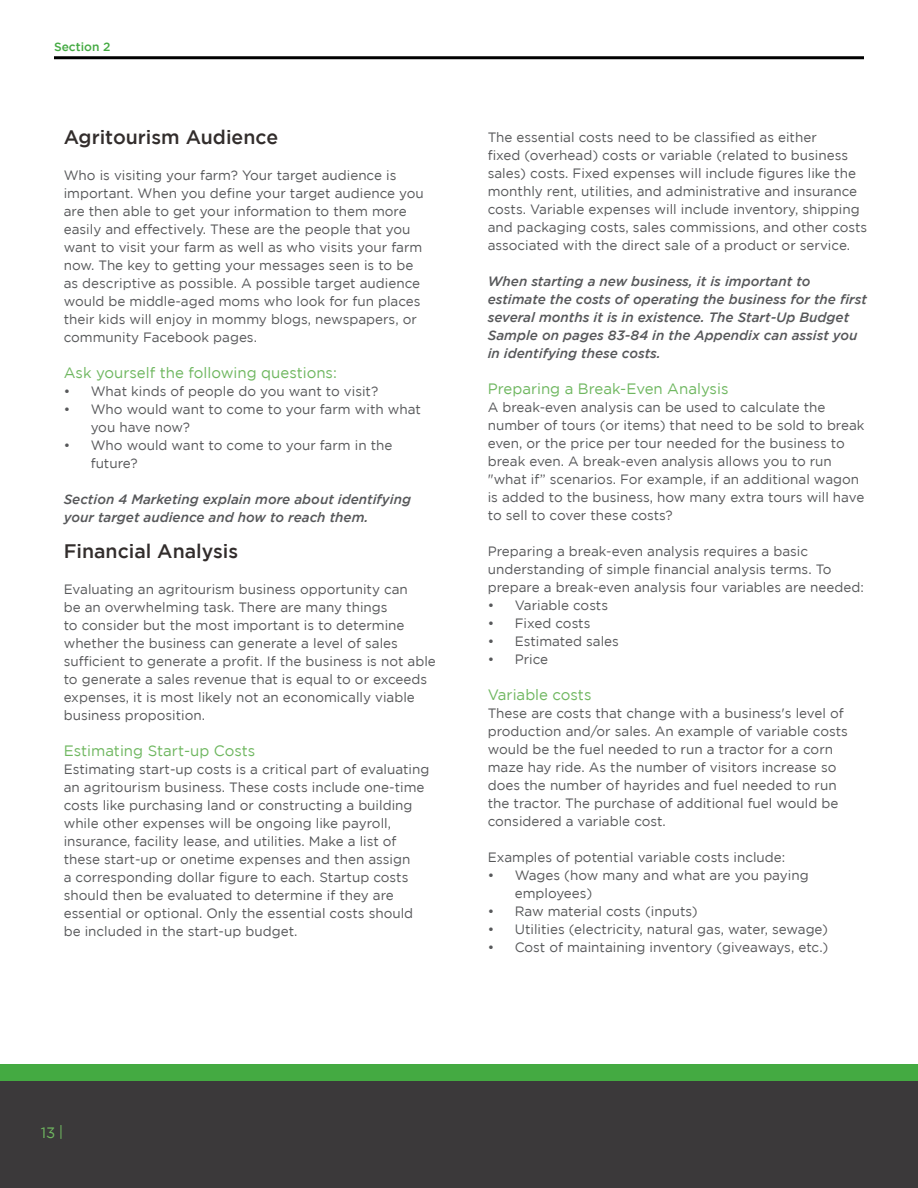
<style>
.page{position:relative;width:918px;height:1188px;background:#fff}
.page>*{position:absolute;margin:0;border:0;box-sizing:border-box;transform-origin:0 0}
.t1{font:500 19.5px "Gotham";color:#322d2c}
.t2{font:15px "Gotham";color:#6fb760}
.t3{font:13.5px/18px "Gotham";color:#57585a}
.t4{font:italic 500 13.5px/18px "Gotham";color:#57585a}
.t5{font:500 12px "Gotham";color:#44aa42}
</style>
<div class="page">
<div style="left:0;top:1078px;width:918px;height:110px;background:#3b393a"></div>
<div style="left:0;top:1065px;width:918px;height:16px;background:#44aa42"></div>
<hr style="left:54px;top:56px;width:810px;height:3px;background:#000">
<p class="t5" style="left:54px;top:40px;width:58px">Section 2</p>
<p class="t1" style="left:64px;top:126px;width:216px">Agritourism Audience</p>
<p class="t3" style="left:64px;top:166px;width:362px">Who is visiting your farm? Your target audience is important. When you define your target audience you are then able to get your information to them more easily and effectively. These are the people that you want to visit your farm as well as who visits your farm now. The key to getting your messages seen is to be as descriptive as possible. A possible target audience would be middle-aged moms who look for fun places their kids will enjoy in mommy blogs, newspapers, or community Facebook pages.</p>
<p class="t2" style="left:64px;top:364px;width:275px">Ask yourself the following questions:</p>
<p class="t3" style="left:64px;top:382px;width:316px">• What kinds of people do you want to visit?</p>
<p class="t3" style="left:91px;top:400px;width:332px;text-indent:-27px">• Who would want to come to your farm with what you have now?</p>
<p class="t3" style="left:91px;top:436px;width:303px;text-indent:-27px">• Who would want to come to your farm in the future?</p>
<p class="t4" style="left:64px;top:490px;width:349px">Section 4 Marketing explain more about identifying your target audience and how to reach them.</p>
<p class="t1" style="left:64px;top:540px;width:176px">Financial Analysis</p>
<p class="t3" style="left:64px;top:580px;width:374px">Evaluating an agritourism business opportunity can<br>be an overwhelming task. There are many things<br>to consider but the most important is to determine whether the business can generate a level of sales sufficient to generate a profit. If the business is not able to generate a sales revenue that is equal to or exceeds expenses, it is most likely not an economically viable business proposition.</p>
<p class="t2" style="left:64px;top:742px;width:193px">Estimating Start-up Costs</p>
<p class="t3" style="left:64px;top:760px;width:367px">Estimating start-up costs is a critical part of evaluating an agritourism business. These costs include one-time costs like purchasing land or constructing a building while other expenses will be ongoing like payroll, insurance, facility lease, and utilities. Make a list of these start-up or onetime expenses and then assign<br>a corresponding dollar figure to each. Startup costs should then be evaluated to determine if they are essential or optional. Only the essential costs should be included in the start-up budget.</p>
<p class="t3" style="left:488px;top:128px;width:381px">The essential costs need to be classified as either<br>fixed (overhead) costs or variable (related to business sales) costs. Fixed expenses will include figures like the monthly rent, utilities, and administrative and insurance costs. Variable expenses will include inventory, shipping and packaging costs, sales commissions, and other costs associated with the direct sale of a product or service.</p>
<p class="t4" style="left:488px;top:272px;width:381px">When starting a new business, it is important to estimate the costs of operating the business for the first several months it is in existence. The Start-Up Budget Sample on pages 83-84 in the Appendix can assist you in identifying these costs.</p>
<p class="t2" style="left:488px;top:380px;width:242px">Preparing a Break-Even Analysis</p>
<p class="t3" style="left:488px;top:398px;width:378px">A break-even analysis can be used to calculate the number of tours (or items) that need to be sold to break even, or the price per tour needed for the business to break even. A break-even analysis allows you to run "what if” scenarios. For example, if an additional wagon is added to the business, how many extra tours will have to sell to cover these costs?</p>
<p class="t3" style="left:488px;top:542px;width:378px">Preparing a break-even analysis requires a basic understanding of simple financial analysis terms. To prepare a break-even analysis four variables are needed:</p>
<p class="t3" style="left:488px;top:596px;width:122px">• Variable costs</p>
<p class="t3" style="left:488px;top:614px;width:104px">• Fixed costs</p>
<p class="t3" style="left:488px;top:632px;width:133px">• Estimated sales</p>
<p class="t3" style="left:488px;top:650px;width:62px">• Price</p>
<p class="t2" style="left:488px;top:686px;width:105px">Variable costs</p>
<p class="t3" style="left:488px;top:704px;width:362px">These are costs that change with a business's level of production and/or sales. An example of variable costs would be the fuel needed to run a tractor for a corn maze hay ride. As the number of visitors increase so does the number of hayrides and fuel needed to run the tractor. The purchase of additional fuel would be considered a variable cost.</p>
<p class="t3" style="left:488px;top:848px;width:299px">Examples of potential variable costs include:</p>
<p class="t3" style="left:515px;top:866px;width:295px;text-indent:-27px">• Wages (how many and what are you paying employees)</p>
<p class="t3" style="left:488px;top:902px;width:212px">• Raw material costs (inputs)</p>
<p class="t3" style="left:488px;top:920px;width:342px">• Utilities (electricity, natural gas, water, sewage)</p>
<p class="t3" style="left:488px;top:938px;width:342px">• Cost of maintaining inventory (giveaways, etc.)</p>
<p class="t2" style="left:41px;top:1124px;width:24px">13 |</p>
</div>
